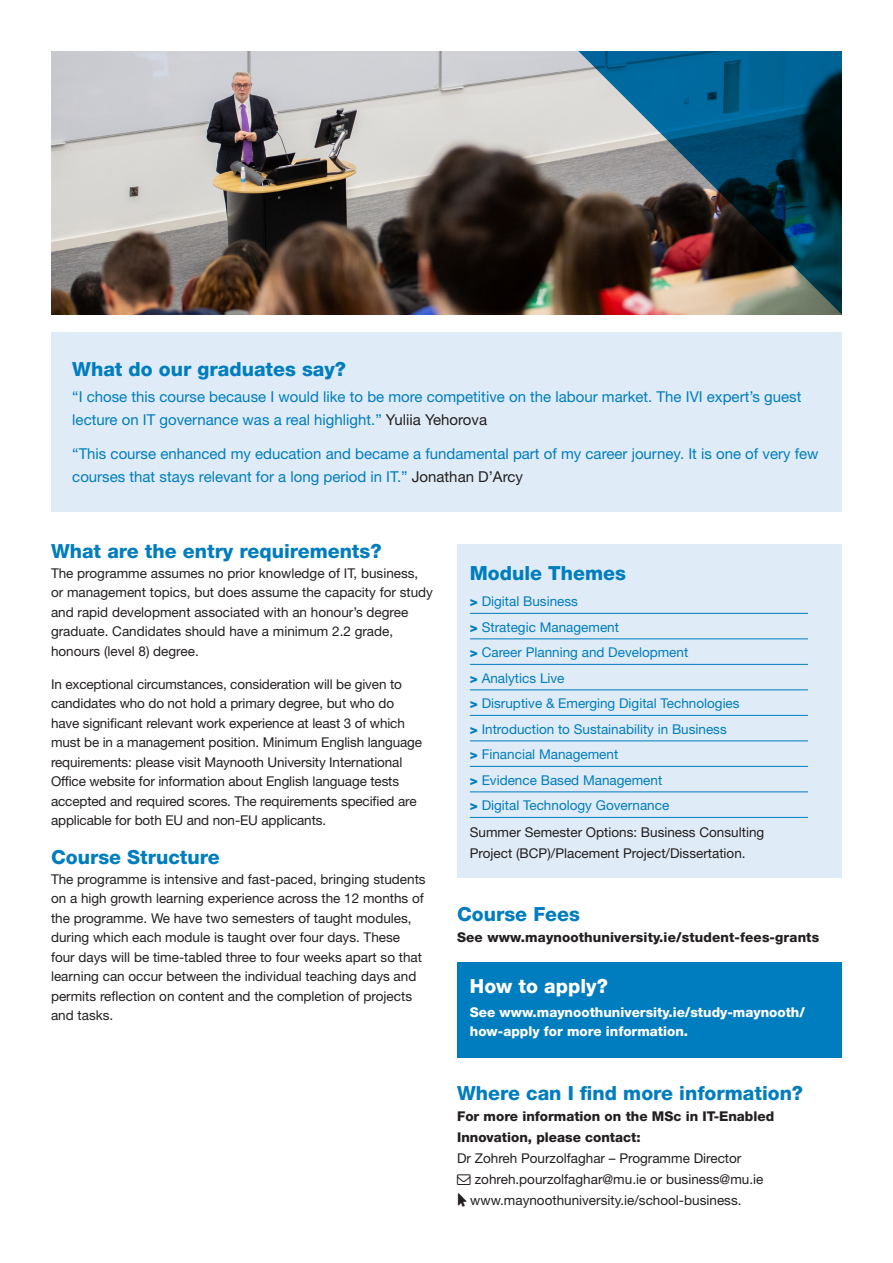
<style>
.page{position:relative;width:893px;height:1263px;background:#fff}
.page>*{position:absolute;margin:0;border:0;box-sizing:border-box;transform-origin:0 0}
.t1{font:800 19.5px "Helvetica Neue LT Std";color:#007dbe}
.t2{font:800 19.5px "Helvetica Neue LT Std";color:#fff}
.t3{font:15px/22.5px "Helvetica Neue LT Std";color:#007dbe}
.t4{font:13.5px/19.5px "Helvetica Neue LT Std";color:#231f20}
.t5{font:13.5px/25.5px "Helvetica Neue LT Std";color:#007dbe}
.t6{font:800 13.5px "Helvetica Neue LT Std";color:#231f20}
.t7{font:800 13.5px/19.5px "Helvetica Neue LT Std";color:#fff}
.s1{color:#231f20}
.s2{font-weight:800}
</style>
<div class="page">
<img style="left:51px;top:51px;width:527px;height:264px">
<img style="left:578px;top:51px;width:264px;height:264px">
<div style="left:457px;top:544px;width:385px;height:334px;background:#dfebf6"></div>
<hr style="left:470px;top:613px;width:338px;height:1px;background:#007dbe">
<hr style="left:470px;top:638px;width:338px;height:1px;background:#007dbe">
<hr style="left:470px;top:664px;width:338px;height:1px;background:#007dbe">
<hr style="left:470px;top:689px;width:338px;height:1px;background:#007dbe">
<hr style="left:470px;top:715px;width:338px;height:1px;background:#007dbe">
<hr style="left:470px;top:740px;width:338px;height:1px;background:#007dbe">
<hr style="left:470px;top:766px;width:338px;height:1px;background:#007dbe">
<hr style="left:470px;top:791px;width:338px;height:1px;background:#007dbe">
<hr style="left:470px;top:817px;width:338px;height:1px;background:#007dbe">
<div style="left:457px;top:962px;width:385px;height:95px;background:#007dbe"></div>
<div style="left:51px;top:332px;width:791px;height:179px;background:#dfebf6"></div>
<p class="t1" style="left:72px;top:357px;width:275px">What do our graduates say?</p>
<p class="t3" style="left:72px;top:385px;width:731px">“I chose this course because I would like to be more competitive on the labour market. The IVI expert’s guest lecture on IT governance was a real highlight.” <span class="s1">Yuliia Yehorova</span></p>
<p class="t3" style="left:72px;top:442px;width:748px">“This course enhanced my education and became a fundamental part of my career journey. It is one of very few courses that stays relevant for a long period in IT.” <span class="s1">Jonathan D’Arcy</span></p>
<p class="t1" style="left:51px;top:540px;width:332px">What are the entry requirements?</p>
<p class="t4" style="left:51px;top:563px;width:383px">The programme assumes no prior knowledge of IT, business, or management topics, but does assume the capacity for study and rapid development associated with an honour’s degree graduate. Candidates should have a minimum 2.2 grade, honours (level 8) degree.</p>
<p class="t4" style="left:51px;top:674px;width:372px">In exceptional circumstances, consideration will be given to candidates who do not hold a primary degree, but who do have significant relevant work experience at least 3 of which must be in a management position. Minimum English language requirements: please visit Maynooth University International Office website for information about English language tests accepted and required scores. The requirements specified are applicable for both EU and non-EU applicants.</p>
<p class="t1" style="left:51px;top:846px;width:170px">Course Structure</p>
<p class="t4" style="left:51px;top:869px;width:376px">The programme is intensive and fast-paced, bringing students on a high growth learning experience across the 12 months of the programme. We have two semesters of taught modules, during which each module is taught over four days. These four days will be time-tabled three to four weeks apart so that learning can occur between the individual teaching days and permits reflection on content and the completion of projects and tasks.</p>
<p class="t1" style="left:470px;top:561px;width:158px">Module Themes</p>
<p class="t5" style="left:470px;top:588px;width:271px"><span class="s2">&gt;</span> Digital Business<br><span class="s2">&gt;</span> Strategic Management<br><span class="s2">&gt;</span> Career Planning and Development<br><span class="s2">&gt;</span> Analytics Live<br><span class="s2">&gt;</span> Disruptive &amp; Emerging Digital Technologies <span class="s2">&gt;</span> Introduction to Sustainability in Business<br><span class="s2">&gt;</span> Financial Management<br><span class="s2">&gt;</span> Evidence Based Management<br><span class="s2">&gt;</span> Digital Technology Governance</p>
<p class="t4" style="left:470px;top:822px;width:296px;line-height:21px">Summer Semester Options: Business Consulting<br>Project (BCP)/Placement Project/Dissertation.</p>
<p class="t1" style="left:457px;top:903px;width:124px">Course Fees</p>
<p class="t6" style="left:457px;top:929px;width:364px">See www.maynoothuniversity.ie/student-fees-grants</p>
<p class="t2" style="left:470px;top:974px;width:139px">How to apply?</p>
<p class="t7" style="left:470px;top:1002px;width:337px">See www.maynoothuniversity.ie/study-maynooth/ how-apply for more information.</p>
<p class="t1" style="left:457px;top:1081px;width:348px">Where can I find more information?</p>
<p class="t6" style="left:457px;top:1108px;width:319px">For more information on the MSc in IT-Enabled</p>
<p class="t6" style="left:457px;top:1129px;width:185px">Innovation, please contact:</p>
<p class="t4" style="left:457px;top:1148px;width:286px">Dr Zohreh Pourzolfaghar – Programme Director</p>
<p class="t4" style="left:475px;top:1169px;width:290px">zohreh.pourzolfaghar@mu.ie or business@mu.ie</p>
<p class="t4" style="left:470px;top:1190px;width:273px">www.maynoothuniversity.ie/school-business.</p>
</div>
